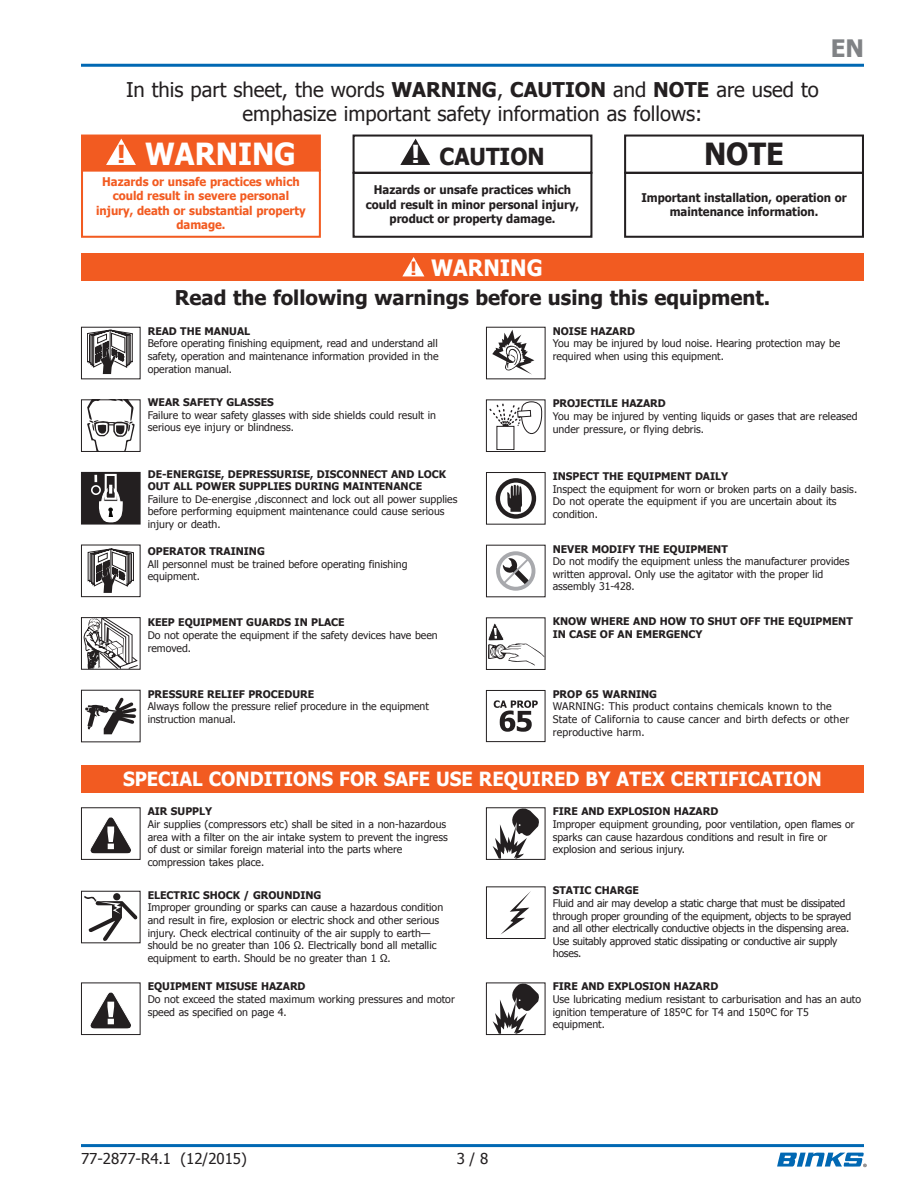
<style>
.page{position:relative;width:918px;height:1188px;background:#fff}
.page>*{position:absolute;margin:0;border:0;box-sizing:border-box;transform-origin:0 0}
.t1{font:700 30.45px "Tahoma";color:#fff;scale:.95 1}
.t2{font:700 30.45px "Tahoma";color:#231f20;scale:.95 1}
.t3{font:700 24.75px "Tahoma";color:#fff}
.t4{font:700 24.75px "Tahoma";color:#f25b21}
.t5{font:700 24px "Tahoma";color:#808285}
.t6{font:700 23.4px "Tahoma";color:#231f20;scale:.95 1}
.t7{font:700 22.5px "Tahoma";color:#fff;scale:.95 1}
.t8{font:20.25px/24.3px "Tahoma";color:#231f20;text-align:center}
.t9{font:700 20.25px "Tahoma";color:#231f20}
.t10{font:700 19.5px "Tahoma";color:#fff;scale:.95 1}
.t11{font:700 18.3px "Tahoma";color:#f25b21}
.t12{font:15px "Tahoma";color:#231f20}
.t13{font:700 12px/14.4px "Tahoma";color:#231f20;text-align:center;scale:.95 1}
.t14{font:700 12px/14.4px "Tahoma";color:#f25b21;text-align:center;scale:.95 1}
.t15{font:10.5px/12.6px "Tahoma";color:#231f20}
.t16{font:700 10.5px/12.6px "Tahoma";color:#231f20}
.t17{font:10.5px/12.6px "Tahoma";letter-spacing:-.02em;color:#231f20}
.t18{font:10.5px/12.6px "Tahoma";letter-spacing:.02em;color:#231f20}
.s1{font-weight:700}
</style>
<div class="page">
<hr style="left:81px;top:64px;width:783px;height:3px;background:#0168b3">
<hr style="left:81px;top:1144px;width:783px;height:3px;background:#0168b3">
<svg style="left:777px;top:1153px;width:90px;height:14px"></svg>
<div style="left:353px;top:172px;width:239px;height:66px;border:2px solid #231f20"></div>
<svg style="left:400px;top:139px;width:30px;height:26px"></svg>
<div style="left:353px;top:135px;width:239px;height:39px;border:2px solid #231f20"></div>
<div style="left:81px;top:170px;width:240px;height:68px;border:2px solid #f25b21"></div>
<div style="left:82px;top:136px;width:238px;height:34px;background:#f25b21"></div>
<svg style="left:106px;top:139px;width:30px;height:26px"></svg>
<div style="left:81px;top:135px;width:240px;height:36px;border:2px solid #f25b21"></div>
<div style="left:624px;top:172px;width:240px;height:66px;border:2px solid #231f20"></div>
<div style="left:624px;top:135px;width:240px;height:39px;border:2px solid #231f20"></div>
<div style="left:81px;top:254px;width:783px;height:27px;background:#f25b21"></div>
<svg style="left:402px;top:257px;width:22px;height:19px"></svg>
<svg style="left:83px;top:474px;width:56px;height:49px"></svg>
<div style="left:105px;top:474px;width:12px;height:26px;border:2px solid #fff"></div>
<div style="left:81px;top:472px;width:60px;height:53px;border:1px solid #231f20"></div>
<svg style="left:88px;top:549px;width:46px;height:44px"></svg>
<div style="left:81px;top:545px;width:60px;height:52px;border:1px solid #231f20"></div>
<div style="left:497px;top:426px;width:17px;height:24px;border:1px solid #231f20"></div>
<svg style="left:489px;top:401px;width:53px;height:33px"></svg>
<div style="left:486px;top:399px;width:60px;height:53px;border:1px solid #231f20"></div>
<svg style="left:507px;top:485px;width:15px;height:27px"></svg>
<div style="left:496px;top:478px;width:40px;height:41px;border:4px solid #231f20;border-radius:50%"></div>
<div style="left:486px;top:472px;width:60px;height:53px;border:1px solid #231f20"></div>
<svg style="left:87px;top:330px;width:46px;height:44px"></svg>
<svg style="left:87px;top:401px;width:47px;height:49px"></svg>
<div style="left:81px;top:399px;width:60px;height:53px;border:1px solid #231f20"></div>
<div style="left:496px;top:551px;width:39px;height:40px;border:4px solid #a8a9ad;border-radius:50%"></div>
<svg style="left:500px;top:556px;width:31px;height:31px"></svg>
<svg style="left:488px;top:623px;width:56px;height:42px"></svg>
<div style="left:486px;top:617px;width:60px;height:53px;border:1px solid #231f20"></div>
<svg style="left:85px;top:698px;width:51px;height:36px"></svg>
<svg style="left:492px;top:330px;width:42px;height:45px"></svg>
<svg style="left:84px;top:619px;width:54px;height:49px"></svg>
<div style="left:81px;top:617px;width:60px;height:53px;border:1px solid #231f20"></div>
<svg style="left:494px;top:700px;width:44px;height:32px"></svg>
<div style="left:486px;top:690px;width:60px;height:52px;border:1px solid #231f20"></div>
<div style="left:81px;top:765px;width:783px;height:27px;background:#f25b21"></div>
<svg style="left:90px;top:817px;width:41px;height:37px"></svg>
<div style="left:81px;top:807px;width:60px;height:53px;border:1px solid #231f20"></div>
<svg style="left:501px;top:891px;width:30px;height:43px"></svg>
<div style="left:486px;top:886px;width:60px;height:53px;border:1px solid #231f20"></div>
<svg style="left:493px;top:809px;width:46px;height:49px"></svg>
<div style="left:486px;top:807px;width:60px;height:53px;border:1px solid #231f20"></div>
<svg style="left:493px;top:984px;width:46px;height:49px"></svg>
<div style="left:486px;top:982px;width:60px;height:53px;border:1px solid #231f20"></div>
<svg style="left:90px;top:992px;width:41px;height:37px"></svg>
<div style="left:81px;top:982px;width:60px;height:53px;border:1px solid #231f20"></div>
<div style="left:113px;top:893px;width:7px;height:7px;background:#231f20;border-radius:50%"></div>
<svg style="left:84px;top:896px;width:53px;height:45px"></svg>
<div style="left:81px;top:891px;width:60px;height:52px;border:1px solid #231f20"></div>
<p class="t8" style="left:126px;top:76px;width:694px">In this part sheet, the words <span class="s1">WARNING</span>, <span class="s1">CAUTION</span> and <span class="s1">NOTE</span> are used to emphasize important safety information as follows:</p>
<p class="t4" style="left:117px;top:137px;width:10px">!</p>
<p class="t1" style="left:145px;top:133px;width:160px">WARNING</p>
<p class="t3" style="left:411px;top:137px;width:10px">!</p>
<p class="t6" style="left:440px;top:140px;width:112px">CAUTION</p>
<p class="t2" style="left:704px;top:133px;width:86px">NOTE</p>
<h3 class="t5" style="left:831px;top:32px;width:35px">EN</h3>
<p class="t14" style="left:96px;top:174px;width:222px">Hazards or unsafe practices which could result in severe personal injury, death or substantial property damage.</p>
<p class="t13" style="left:366px;top:182px;width:226px">Hazards or unsafe practices which could result in minor personal injury, product or property damage.</p>
<p class="t11" style="left:411px;top:256px;width:8px">!</p>
<p class="t7" style="left:431px;top:252px;width:119px">WARNING</p>
<p class="t13" style="left:641px;top:189px;width:218px">Important installation, operation or maintenance information.</p>
<p class="t9" style="left:175px;top:284px;width:597px">Read the following warnings before using this equipment.</p>
<p class="t16" style="left:148px;top:324px;width:104px">READ THE MANUAL</p>
<p class="t15" style="left:148px;top:337px;width:292px;text-align:justify">Before operating finishing equipment, read and understand all safety, operation and maintenance information provided in the operation manual.</p>
<p class="t16" style="left:148px;top:395px;width:128px">WEAR SAFETY GLASSES</p>
<p class="t15" style="left:148px;top:408px;width:290px">Failure to wear safety glasses with side shields could result in serious eye injury or blindness.</p>
<p class="t16" style="left:148px;top:467px;width:300px">DE-ENERGISE, DEPRESSURISE, DISCONNECT AND LOCK<br>OUT ALL POWER SUPPLIES DURING MAINTENANCE</p>
<p class="t15" style="left:148px;top:492px;width:311px">Failure to De-energise ,disconnect and lock out all power supplies before performing equipment maintenance could cause serious injury or death.</p>
<p class="t16" style="left:148px;top:544px;width:119px">OPERATOR TRAINING</p>
<p class="t15" style="left:148px;top:557px;width:261px">All personnel must be trained before operating finishing equipment.</p>
<p class="t16" style="left:148px;top:616px;width:199px">KEEP EQUIPMENT GUARDS IN PLACE</p>
<p class="t15" style="left:148px;top:628px;width:292px">Do not operate the equipment if the safety devices have been removed.</p>
<p class="t16" style="left:553px;top:324px;width:84px">NOISE HAZARD</p>
<p class="t15" style="left:553px;top:337px;width:289px">You may be injured by loud noise. Hearing protection may be required when using this equipment.</p>
<p class="t16" style="left:553px;top:397px;width:115px">PROJECTILE HAZARD</p>
<p class="t15" style="left:553px;top:409px;width:306px">You may be injured by venting liquids or gases that are released under pressure, or flying debris.</p>
<p class="t16" style="left:553px;top:469px;width:177px">INSPECT THE EQUIPMENT DAILY</p>
<p class="t15" style="left:553px;top:482px;width:306px">Inspect the equipment for worn or broken parts on a daily basis.<br>Do not operate the equipment if you are uncertain about its condition.</p>
<p class="t16" style="left:553px;top:542px;width:177px">NEVER MODIFY THE EQUIPMENT</p>
<p class="t15" style="left:553px;top:555px;width:298px">Do not modify the equipment unless the manufacturer provides written approval. Only use the agitator with the proper lid assembly 31-428.</p>
<p class="t16" style="left:553px;top:614px;width:302px">KNOW WHERE AND HOW TO SHUT OFF THE EQUIPMENT<br>IN CASE OF AN EMERGENCY</p>
<p class="t16" style="left:553px;top:687px;width:106px">PROP 65 WARNING</p>
<p class="t18" style="left:553px;top:700px;width:298px">WARNING: This product contains chemicals known to the<br>State of California to cause cancer and birth defects or other reproductive harm.</p>
<p class="t10" style="left:123px;top:766px;width:737px">SPECIAL CONDITIONS FOR SAFE USE REQUIRED BY ATEX CERTIFICATION</p>
<p class="t16" style="left:148px;top:805px;width:66px">AIR SUPPLY</p>
<p class="t15" style="left:148px;top:817px;width:302px">Air supplies (compressors etc) shall be sited in a non-hazardous area with a filter on the air intake system to prevent the ingress of dust or similar foreign material into the parts where compression takes place.</p>
<p class="t16" style="left:553px;top:884px;width:88px">STATIC CHARGE</p>
<p class="t17" style="left:553px;top:896px;width:300px">Fluid and air may develop a static charge that must be dissipated through proper grounding of the equipment, objects to be sprayed and all other electrically conductive objects in the dispensing area.<br>Use suitably approved static dissipating or conductive air supply hoses.</p>
<p class="t16" style="left:148px;top:687px;width:168px">PRESSURE RELIEF PROCEDURE</p>
<p class="t15" style="left:148px;top:700px;width:283px">Always follow the pressure relief procedure in the equipment instruction manual.</p>
<p class="t16" style="left:553px;top:805px;width:167px">FIRE AND EXPLOSION HAZARD</p>
<p class="t15" style="left:553px;top:817px;width:304px">Improper equipment grounding, poor ventilation, open flames or sparks can cause hazardous conditions and result in fire or explosion and serious injury.</p>
<p class="t16" style="left:148px;top:888px;width:175px">ELECTRIC SHOCK / GROUNDING</p>
<p class="t15" style="left:148px;top:901px;width:297px">Improper grounding or sparks can cause a hazardous condition and result in fire, explosion or electric shock and other serious injury. Check electrical continuity of the air supply to earth— should be no greater than 106 Ω. Electrically bond all metallic equipment to earth. Should be no greater than 1 Ω.</p>
<p class="t16" style="left:148px;top:980px;width:159px">EQUIPMENT MISUSE HAZARD</p>
<p class="t15" style="left:148px;top:992px;width:309px">Do not exceed the stated maximum working pressures and motor speed as specified on page 4.</p>
<h3 class="t12" style="left:81px;top:1148px;width:167px">77-2877-R4.1 (12/2015)</h3>
<h3 class="t12" style="left:457px;top:1148px;width:33px">3 / 8</h3>
<p class="t16" style="left:553px;top:980px;width:167px">FIRE AND EXPLOSION HAZARD</p>
<p class="t15" style="left:553px;top:992px;width:310px">Use lubricating medium resistant to carburisation and has an auto ignition temperature of 185ºC for T4 and 150ºC for T5 equipment.</p>
</div>
